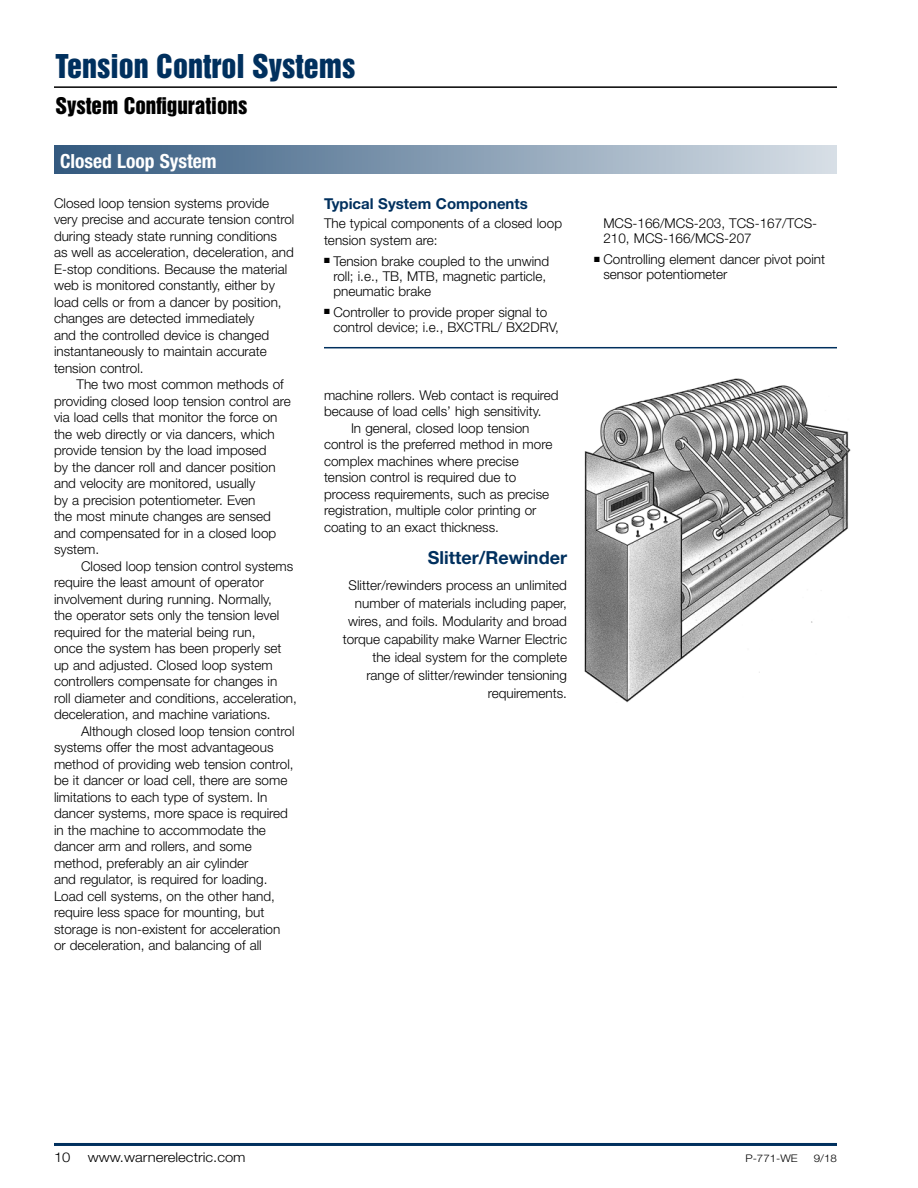
<style>
.page{position:relative;width:918px;height:1188px;background:#fff}
.page>*{position:absolute;margin:0;border:0;box-sizing:border-box;transform-origin:0 0}
.t1{font:30px "Helvetica Inserat LT Std";color:#00305e}
.t2{font:21px "Helvetica Inserat LT Std";color:#000}
.Blend_Heads_18{font:700 condensed 19.5px "Helvetica Neue LT Std";color:#fff}
.Subhead_12_13_Blue{font:700 18px "Helvetica Neue LT Std";color:#00305e}
.Subhead_10_12_Blue{font:700 15px "Helvetica Neue LT Std";color:#00305e}
.Normal_9_11{font:300 13.5px/16.5px "Helvetica Neue LT Std";color:#000}
.Bullets_8_10_Helv_Lt{font:300 13.5px/15px "Helvetica Neue LT Std";color:#000}
.Normal_9_12{font:300 13.5px/18px "Helvetica Neue LT Std";color:#000;text-align:right}
.Normal_9_11-2{font:300 13.5px "Helvetica Neue LT Std";color:#000;scale:1.1 1}
.t3{font:300 10.5px "Helvetica Neue LT Std";color:#000;scale:1.1 1}
</style>
<div class="page">
<hr style="left:54px;top:86px;width:783px;height:2px;background:#000">
<hr style="left:54px;top:1143px;width:783px;height:3px;background:#00305e">
<div style="left:54px;top:146px;width:783px;height:28px;background:linear-gradient(to right,#33597e,#d8dfe6)"></div>
<img style="left:584px;top:378px;width:267px;height:324px">
<hr style="left:324px;top:347px;width:513px;height:1px;background:#00305e">
<p class="t1" style="left:56px;top:48px;width:301px">Tension Control Systems</p>
<p class="t2" style="left:56px;top:93px;width:193px">System Configurations</p>
<p class="Blend_Heads_18" style="left:60px;top:149px;width:158px">Closed Loop System</p>
<p class="Normal_9_11" style="left:54px;top:194px;width:242px">Closed loop tension systems provide very precise and accurate tension control during steady state running conditions<br>as well as acceleration, deceleration, and E-stop conditions. Because the material web is monitored constantly, either by load cells or from a dancer by position, changes are detected immediately<br>and the controlled device is changed instantaneously to maintain accurate tension control.</p>
<p class="Normal_9_11" style="left:54px;top:376px;width:238px;text-indent:23px">The two most common methods of providing closed loop tension control are via load cells that monitor the force on the web directly or via dancers, which provide tension by the load imposed<br>by the dancer roll and dancer position and velocity are monitored, usually<br>by a precision potentiometer. Even<br>the most minute changes are sensed and compensated for in a closed loop system.</p>
<p class="Normal_9_11" style="left:54px;top:557px;width:244px;text-indent:27px">Closed loop tension control systems require the least amount of operator involvement during running. Normally,<br>the operator sets only the tension level required for the material being run,<br>once the system has been properly set up and adjusted. Closed loop system controllers compensate for changes in roll diameter and conditions, acceleration, deceleration, and machine variations.</p>
<p class="Normal_9_11" style="left:54px;top:722px;width:242px;text-indent:27px">Although closed loop tension control systems offer the most advantageous method of providing web tension control, be it dancer or load cell, there are some limitations to each type of system. In dancer systems, more space is required in the machine to accommodate the dancer arm and rollers, and some method, preferably an air cylinder<br>and regulator, is required for loading.<br>Load cell systems, on the other hand, require less space for mounting, but storage is non-existent for acceleration or deceleration, and balancing of all</p>
<p class="Subhead_10_12_Blue" style="left:324px;top:194px;width:205px">Typical System Components</p>
<p class="Normal_9_11" style="left:324px;top:215px;width:240px">The typical components of a closed loop tension system are:</p>
<p class="Bullets_8_10_Helv_Lt" style="left:333px;top:253px;width:217px;text-indent:-9px">■ Tension brake coupled to the unwind roll; i.e., TB, MTB, magnetic particle, pneumatic brake</p>
<p class="Bullets_8_10_Helv_Lt" style="left:333px;top:304px;width:227px;text-indent:-9px">■ Controller to provide proper signal to control device; i.e., BXCTRL/ BX2DRV,</p>
<p class="Normal_9_11" style="left:324px;top:386px;width:236px">machine rollers. Web contact is required because of load cells’ high sensitivity.</p>
<p class="Normal_9_11" style="left:324px;top:419px;width:230px;text-indent:27px">In general, closed loop tension control is the preferred method in more complex machines where precise tension control is required due to process requirements, such as precise registration, multiple color printing or coating to an exact thickness.</p>
<p class="Subhead_12_13_Blue" style="left:428px;top:546px;width:141px">Slitter/Rewinder</p>
<p class="Normal_9_12" style="left:343px;top:576px;width:226px">Slitter/rewinders process an unlimited number of materials including paper, wires, and foils. Modularity and broad torque capability make Warner Electric the ideal system for the complete range of slitter/rewinder tensioning requirements.</p>
<p class="Bullets_8_10_Helv_Lt" style="left:603px;top:215px;width:215px">MCS-166/MCS-203, TCS-167/TCS-<br>210, MCS-166/MCS-207</p>
<p class="Bullets_8_10_Helv_Lt" style="left:603px;top:251px;width:223px;text-indent:-9px">■ Controlling element dancer pivot point sensor potentiometer</p>
<p class="Normal_9_11-2" style="left:54px;top:1149px;width:17px">10</p>
<p class="Normal_9_11-2" style="left:88px;top:1149px;width:145px">www.warnerelectric.com</p>
<p class="t3" style="left:745px;top:1152px;width:49px">P-771-WE</p>
<p class="t3" style="left:814px;top:1152px;width:23px">9/18</p>
</div>
